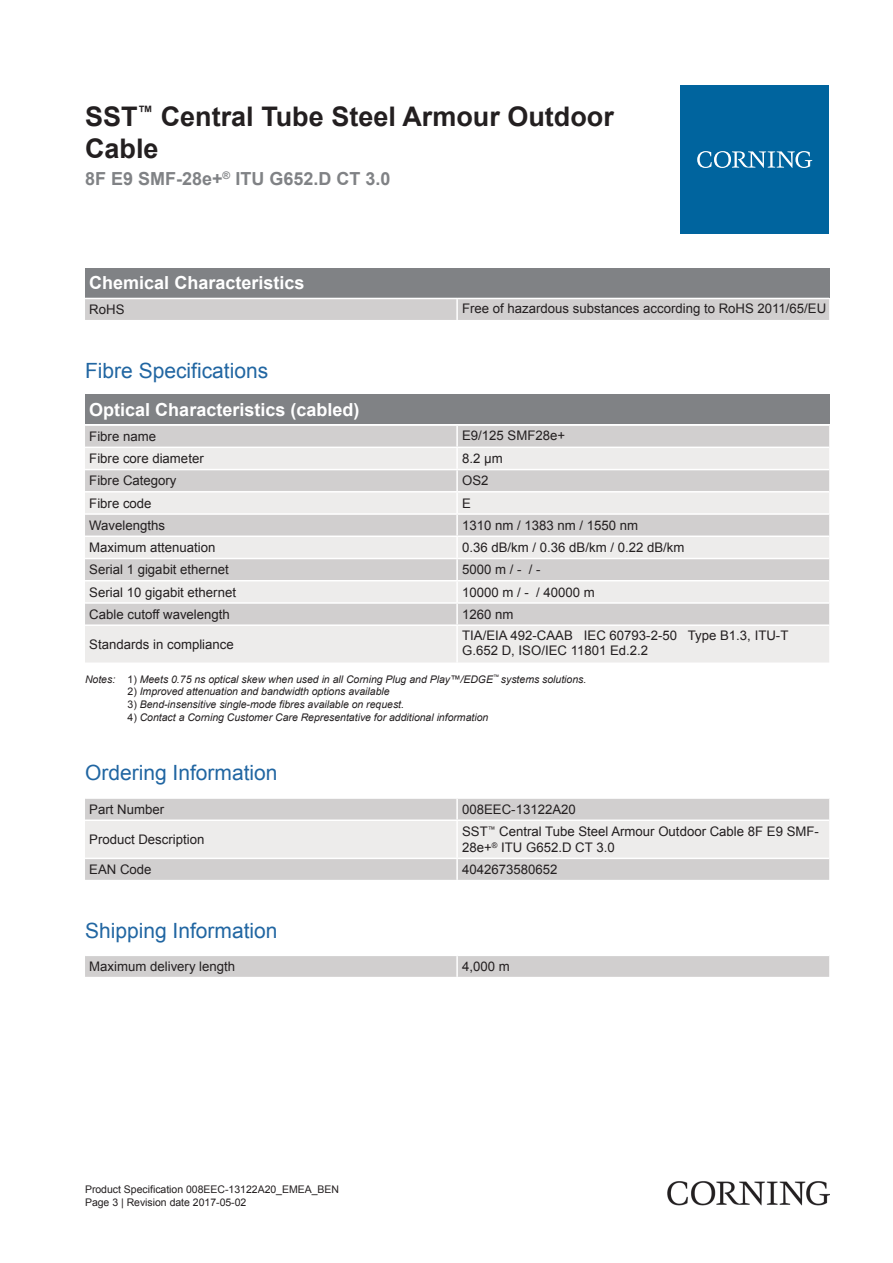
<style>
.page{position:relative;width:893px;height:1263px;background:#fff}
.page>*{position:absolute;margin:0;border:0;box-sizing:border-box;transform-origin:0 0}
.t1{font:700 27px/32.4px "Arial";color:#231f20}
.t2{font:21px "Arial";color:#2166a2}
.t3{font:700 18px "Arial";color:#fff}
.t4{font:700 18px "Arial";color:#808285}
.t5{font:13.2px/15.9px "Arial";color:#231f20}
.t6{font:italic 10.5px "Arial";color:#231f20}
.t7{font:10.5px/12.6px "Arial";color:#231f20}
.s1{font-style:normal}
</style>
<div class="page">
<div style="left:85px;top:268px;width:744px;height:30px;background:#808285"></div>
<div style="left:85px;top:299px;width:744px;height:21px;background:#d1cfcf"></div>
<hr style="left:456px;top:299px;width:2px;height:21px;background:#fff">
<div style="left:85px;top:394px;width:744px;height:30px;background:#808285"></div>
<div style="left:85px;top:426px;width:744px;height:21px;background:#d1cfcf"></div>
<svg style="left:85px;top:448px;width:744px;height:214px;background:#e1e0df"></svg>
<hr style="left:456px;top:426px;width:2px;height:21px;background:#fff">
<hr style="left:456px;top:448px;width:2px;height:21px;background:#fff">
<hr style="left:456px;top:470px;width:2px;height:21px;background:#fff">
<hr style="left:456px;top:492px;width:2px;height:21px;background:#fff">
<hr style="left:456px;top:515px;width:2px;height:20px;background:#fff">
<hr style="left:456px;top:537px;width:2px;height:21px;background:#fff">
<hr style="left:456px;top:559px;width:2px;height:21px;background:#fff">
<hr style="left:456px;top:581px;width:2px;height:21px;background:#fff">
<hr style="left:456px;top:604px;width:2px;height:20px;background:#fff">
<hr style="left:456px;top:626px;width:2px;height:36px;background:#fff">
<hr style="left:85px;top:469px;width:372px;height:1px;background:#fff">
<hr style="left:457px;top:469px;width:372px;height:1px;background:#fff">
<hr style="left:85px;top:491px;width:372px;height:1px;background:#fff">
<hr style="left:457px;top:491px;width:372px;height:1px;background:#fff">
<hr style="left:85px;top:513px;width:372px;height:2px;background:#fff">
<hr style="left:457px;top:513px;width:372px;height:2px;background:#fff">
<hr style="left:85px;top:535px;width:372px;height:2px;background:#fff">
<hr style="left:457px;top:535px;width:372px;height:2px;background:#fff">
<hr style="left:85px;top:558px;width:372px;height:1px;background:#fff">
<hr style="left:457px;top:558px;width:372px;height:1px;background:#fff">
<hr style="left:85px;top:580px;width:372px;height:1px;background:#fff">
<hr style="left:457px;top:580px;width:372px;height:1px;background:#fff">
<hr style="left:85px;top:602px;width:372px;height:2px;background:#fff">
<hr style="left:457px;top:602px;width:372px;height:2px;background:#fff">
<hr style="left:85px;top:624px;width:372px;height:2px;background:#fff">
<hr style="left:457px;top:624px;width:372px;height:2px;background:#fff">
<div style="left:85px;top:799px;width:744px;height:81px;background:#d1cfcf"></div>
<div style="left:85px;top:821px;width:744px;height:37px;background:#edeceb"></div>
<hr style="left:456px;top:799px;width:2px;height:20px;background:#fff">
<hr style="left:456px;top:821px;width:2px;height:37px;background:#fff">
<hr style="left:456px;top:859px;width:2px;height:21px;background:#fff">
<hr style="left:85px;top:819px;width:372px;height:2px;background:#fff">
<hr style="left:457px;top:819px;width:372px;height:2px;background:#fff">
<hr style="left:85px;top:858px;width:372px;height:1px;background:#fff">
<hr style="left:457px;top:858px;width:372px;height:1px;background:#fff">
<div style="left:85px;top:956px;width:744px;height:21px;background:#d1cfcf"></div>
<hr style="left:456px;top:956px;width:2px;height:21px;background:#fff">
<div style="left:680px;top:85px;width:149px;height:149px;background:#00649e"></div>
<svg style="left:697px;top:151px;width:115px;height:17px"></svg>
<img style="left:668px;top:1181px;width:161px;height:24px">
<h1 class="t1" style="left:85px;top:100px;width:530px">SST<sup>™</sup> Central Tube Steel Armour Outdoor<br>Cable</h1>
<h3 class="t4" style="left:85px;top:166px;width:307px">8F E9 SMF-28e+<sup>®</sup> ITU G652.D CT 3.0</h3>
<h3 class="t3" style="left:89px;top:270px;width:217px">Chemical Characteristics</h3>
<p class="t5" style="left:89px;top:302px;width:37px">RoHS</p>
<p class="t5" style="left:462px;top:300px;width:366px">Free of hazardous substances according to RoHS 2011/65/EU</p>
<h2 class="t2" style="left:85px;top:356px;width:185px">Fibre Specifications</h2>
<h3 class="t3" style="left:89px;top:397px;width:272px">Optical Characteristics (cabled)</h3>
<p class="t5" style="left:89px;top:428px;width:68px">Fibre name</p>
<p class="t5" style="left:462px;top:427px;width:105px">E9/125 SMF28e+</p>
<p class="t5" style="left:89px;top:450px;width:116px">Fibre core diameter</p>
<p class="t5" style="left:462px;top:450px;width:42px">8.2 µm</p>
<p class="t5" style="left:89px;top:473px;width:89px">Fibre Category</p>
<p class="t5" style="left:462px;top:473px;width:28px">OS2</p>
<p class="t5" style="left:89px;top:495px;width:64px">Fibre code</p>
<p class="t5" style="left:462px;top:495px;width:10px">E</p>
<p class="t5" style="left:89px;top:517px;width:77px">Wavelengths</p>
<p class="t5" style="left:462px;top:517px;width:178px">1310 nm / 1383 nm / 1550 nm</p>
<p class="t5" style="left:89px;top:539px;width:128px">Maximum attenuation</p>
<p class="t5" style="left:462px;top:539px;width:224px">0.36 dB/km / 0.36 dB/km / 0.22 dB/km</p>
<p class="t5" style="left:89px;top:562px;width:141px">Serial 1 gigabit ethernet</p>
<p class="t5" style="left:462px;top:562px;width:80px">5000 m / - / -</p>
<p class="t5" style="left:89px;top:584px;width:148px">Serial 10 gigabit ethernet</p>
<p class="t5" style="left:462px;top:584px;width:134px">10000 m / - / 40000 m</p>
<p class="t5" style="left:89px;top:606px;width:142px">Cable cutoff wavelength</p>
<p class="t5" style="left:462px;top:606px;width:53px">1260 nm</p>
<p class="t5" style="left:89px;top:636px;width:146px">Standards in compliance</p>
<p class="t5" style="left:462px;top:627px;width:328px">TIA/EIA 492-CAAB IEC 60793-2-50 Type B1.3, ITU-T<br>G.652 D, ISO/IEC 11801 Ed.2.2</p>
<p class="t6" style="left:85px;top:672px;width:503px">Notes: <span class="s1">1)</span> Meets 0.75 ns optical skew when used in all Corning Plug and Play™/EDGE<sup>™</sup> systems solutions.</p>
<p class="t6" style="left:128px;top:685px;width:264px"><span class="s1">2)</span> Improved attenuation and bandwidth options available</p>
<p class="t6" style="left:128px;top:697px;width:278px"><span class="s1">3)</span> Bend-insensitive single-mode fibres available on request.</p>
<p class="t6" style="left:128px;top:710px;width:362px"><span class="s1">4)</span> Contact a Corning Customer Care Representative for additional information</p>
<h2 class="t2" style="left:85px;top:758px;width:194px">Ordering Information</h2>
<p class="t5" style="left:89px;top:801px;width:76px">Part Number</p>
<p class="t5" style="left:462px;top:801px;width:115px">008EEC-13122A20</p>
<p class="t5" style="left:89px;top:831px;width:117px">Product Description</p>
<p class="t5" style="left:462px;top:823px;width:358px">SST<sup>™</sup> Central Tube Steel Armour Outdoor Cable 8F E9 SMF-<br>28e+<sup>®</sup> ITU G652.D CT 3.0</p>
<p class="t5" style="left:89px;top:861px;width:64px">EAN Code</p>
<p class="t5" style="left:462px;top:861px;width:97px">4042673580652</p>
<h2 class="t2" style="left:85px;top:916px;width:194px">Shipping Information</h2>
<p class="t5" style="left:89px;top:958px;width:147px">Maximum delivery length</p>
<p class="t5" style="left:462px;top:958px;width:49px">4,000 m</p>
<p class="t7" style="left:85px;top:1183px;width:256px">Product Specification 008EEC-13122A20_EMEA_BEN<br>Page 3 | Revision date 2017-05-02</p>
</div>
